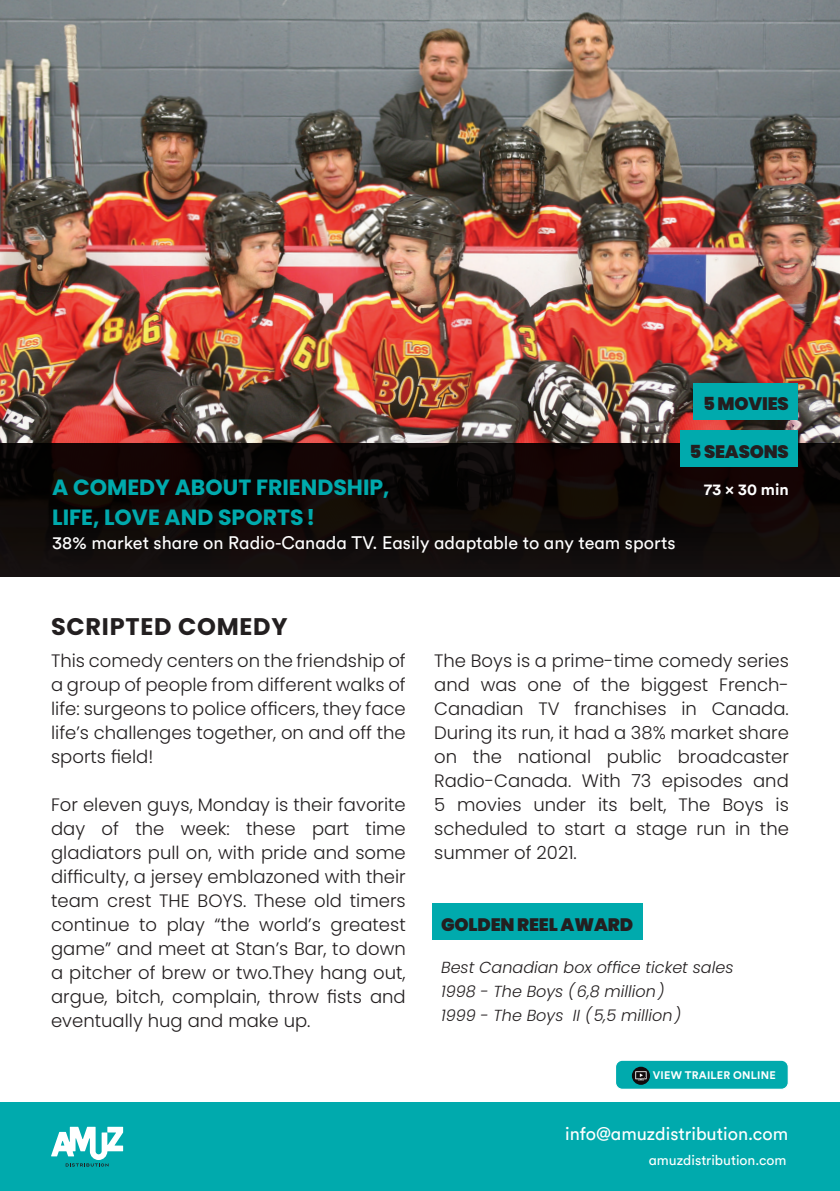
<style>
.page{position:relative;width:840px;height:1191px;background:#fff}
.page>*{position:absolute;margin:0;border:0;box-sizing:border-box;transform-origin:0 0}
.t1{font:700 24px "Poppins";letter-spacing:.03em;color:#231f20}
.t2{font:700 22px/30px "Poppins";color:#00aaad}
.t3{font:300 18px/24px "Poppins";color:#231f20;text-align:justify}
.t4{font:18px "Circular CM";color:#fff}
.t5{font:900 18px "Poppins";letter-spacing:-.01em;color:#231f20}
.t6{font:italic 300 16px/24px "Poppins";color:#231f20}
.t7{font:700 16px "Circular CM";color:#fff}
.t8{font:14px "Circular CM";color:#fff}
.t9{font:700 11px "Circular CM";letter-spacing:.02em;color:#fff}
</style>
<div class="page">
<img style="left:0;top:0;width:839px;height:444px">
<div style="left:432px;top:903px;width:210px;height:36px;background:#00aaad"></div>
<div style="left:0;top:444px;width:839px;height:133px;background:linear-gradient(to bottom,#0d0302,#130f0e)"></div>
<div style="left:679px;top:430px;width:118px;height:37px;background:#00aaad"></div>
<svg style="left:693px;top:382px;width:104px;height:40px;background:#08a0a3"></svg>
<div style="left:0;top:1102px;width:839px;height:89px;background:#00aaad"></div>
<svg style="left:51px;top:1126px;width:72px;height:40px"></svg>
<div style="left:615px;top:1060px;width:172px;height:29px;background:#00aaad;border-radius:7px"></div>
<svg style="left:631px;top:1066px;width:18px;height:18px"></svg>
<svg style="left:635px;top:1071px;width:11px;height:9px"></svg>
<div style="left:614px;top:1059px;width:174px;height:31px;border:1px solid #fff;border-radius:7px"></div>
<p class="t2" style="left:52px;top:472px;width:339px">A COMEDY ABOUT FRIENDSHIP,<br>LIFE, LOVE AND SPORTS!</p>
<p class="t4" style="left:52px;top:531px;width:624px">38% market share on Radio-Canada TV. Easily adaptable to any team sports</p>
<p class="t5" style="left:702px;top:394px;width:87px">5 MOVIES</p>
<p class="t5" style="left:702px;top:396px;width:87px">5 MOVIES</p>
<p class="t5" style="left:689px;top:441px;width:101px">5 SEASONS</p>
<p class="t7" style="left:703px;top:479px;width:86px">73 x 30 min</p>
<h1 class="t1" style="left:51px;top:612px;width:238px">SCRIPTED COMEDY</h1>
<p class="t3" style="left:51px;top:649px;width:356px">This comedy centers on the friendship of a group of people from different walks of life: surgeons to police officers, they face life’s challenges together, on and off the sports field!</p>
<p class="t3" style="left:51px;top:793px;width:356px">For eleven guys, Monday is their favorite day of the week: these part time gladiators pull on, with pride and some difficulty, a jersey emblazoned with their team crest THE BOYS. These old timers continue to play “the world’s greatest game” and meet at Stan’s Bar, to down a pitcher of brew or two.They hang out, argue, bitch, complain, throw fists and eventually hug and make up.</p>
<p class="t3" style="left:434px;top:649px;width:356px">The Boys is a prime-time comedy series and was one of the biggest French-Canadian TV franchises in Canada.<br>During its run, it had a 38% market share on the national public broadcaster Radio-Canada. With 73 episodes and 5 movies under its belt, The Boys is scheduled to start a stage run in the summer of 2021.</p>
<p class="t5" style="left:441px;top:913px;width:193px">GOLDEN REEL AWARD</p>
<p class="t6" style="left:441px;top:955px;width:294px">Best Canadian box office ticket sales<br>1998 - The Boys (6,8 million)<br>1999 - The Boys II (5,5 million)</p>
<p class="t9" style="left:652px;top:1068px;width:124px">VIEW TRAILER ONLINE</p>
<p class="t4" style="left:565px;top:1122px;width:224px">info@amuzdistribution.com</p>
<p class="t8" style="left:648px;top:1152px;width:139px">amuzdistribution.com</p>
</div>
